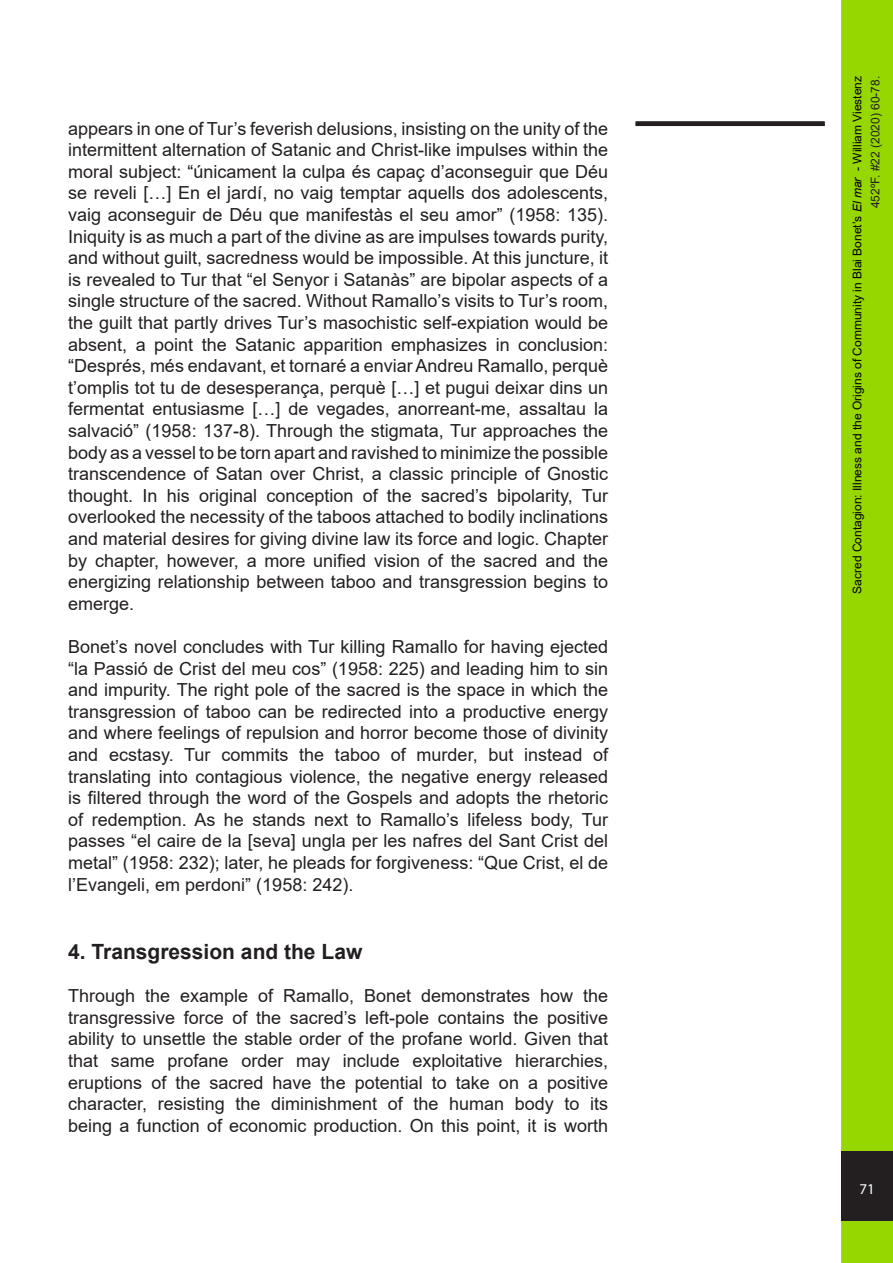
<style>
.page{position:relative;width:893px;height:1263px;background:#fff}
.page>*{position:absolute;margin:0;border:0;box-sizing:border-box;transform-origin:0 0}
.t1{font:700 21px "Arial";color:#231f20}
.t2{font:18px/21.6px "Arial";color:#231f20;text-align:justify}
.t3{font:15px "Myriad Pro";color:#fff}
.t4{font:12px/18px "Arial";color:#000;text-align:right}
.s1{color:#111}
.s2{font-style:italic}
.s3{color:#231f20}
</style>
<div class="page">
<div style="left:841px;top:0;width:52px;height:1263px;background:#97d700;border:3px solid #97d700"></div>
<div style="left:841px;top:1151px;width:52px;height:70px;background:#231f20"></div>
<div style="left:636px;top:121px;width:189px;height:5px;background:#231f20"></div>
<p class="t2" style="left:68px;top:117px;width:541px">appears in one of Tur’s feverish delusions, insisting on the unity of the intermittent alternation of Satanic and Christ-like impulses within the moral subject: <span class="s1">“</span>únicament la culpa és capaç d’aconseguir que Déu se reveli […] En el jardí, no vaig temptar aquells dos adolescents, vaig aconseguir de Déu que manifestàs el seu amor” (1958: 135).<br>Iniquity is as much a part of the divine as are impulses towards purity, and without guilt, sacredness would be impossible. At this juncture, it is revealed to Tur that “el Senyor i Satanàs” are bipolar aspects of a single structure of the sacred. Without Ramallo’s visits to Tur’s room, the guilt that partly drives Tur’s masochistic self-expiation would be absent, a point the Satanic apparition emphasizes in conclusion: <span class="s1">“</span>Després, més endavant, et tornaré a enviar Andreu Ramallo, perquè t’omplis tot tu de desesperança, perquè […] et pugui deixar dins un fermentat entusiasme […] de vegades, anorreant-me, assaltau la salvació” (1958: 137-8). Through the stigmata, Tur approaches the body as a vessel to be torn apart and ravished to minimize the possible transcendence of Satan over Christ, a classic principle of Gnostic thought. In his original conception of the sacred’s bipolarity, Tur overlooked the necessity of the taboos attached to bodily inclinations and material desires for giving divine law its force and logic. Chapter by chapter, however, a more unified vision of the sacred and the energizing relationship between taboo and transgression begins to emerge.</p>
<p class="t2" style="left:68px;top:636px;width:541px">Bonet’s novel concludes with Tur killing Ramallo for having ejected “la Passió de Crist del meu cos” (1958: 225) and leading him to sin and impurity. The right pole of the sacred is the space in which the transgression of taboo can be redirected into a productive energy and where feelings of repulsion and horror become those of divinity and ecstasy. Tur commits the taboo of murder, but instead of translating into contagious violence, the negative energy released is filtered through the word of the Gospels and adopts the rhetoric of redemption. As he stands next to Ramallo’s lifeless body, Tur passes “el caire de la [seva] ungla per les nafres del Sant Crist del metal” (1958: 232); later, he pleads for forgiveness: “Que Crist, el de l’Evangeli, em perdoni” (1958: 242).</p>
<p class="t1" style="left:68px;top:937px;width:296px">4. Transgression and the Law</p>
<p class="t2" style="left:68px;top:985px;width:541px">Through the example of Ramallo, Bonet demonstrates how the transgressive force of the sacred’s left-pole contains the positive ability to unsettle the stable order of the profane world. Given that that same profane order may include exploitative hierarchies, eruptions of the sacred have the potential to take on a positive character, resisting the diminishment of the human body to its being a function of economic production. On this point, it is worth</p>
<p class="t4" style="left:848px;top:594px;width:519px;rotate:-90deg">Sacred Contagion: Illness and the Origins of Community in Blai Bonet’s <span class="s2">El mar</span> - William Viestenz<br><span class="s3">452ºF. #22 (2020) 60-78.</span></p>
<p class="t3" style="left:859px;top:1179px;width:17px">71</p>
</div>
